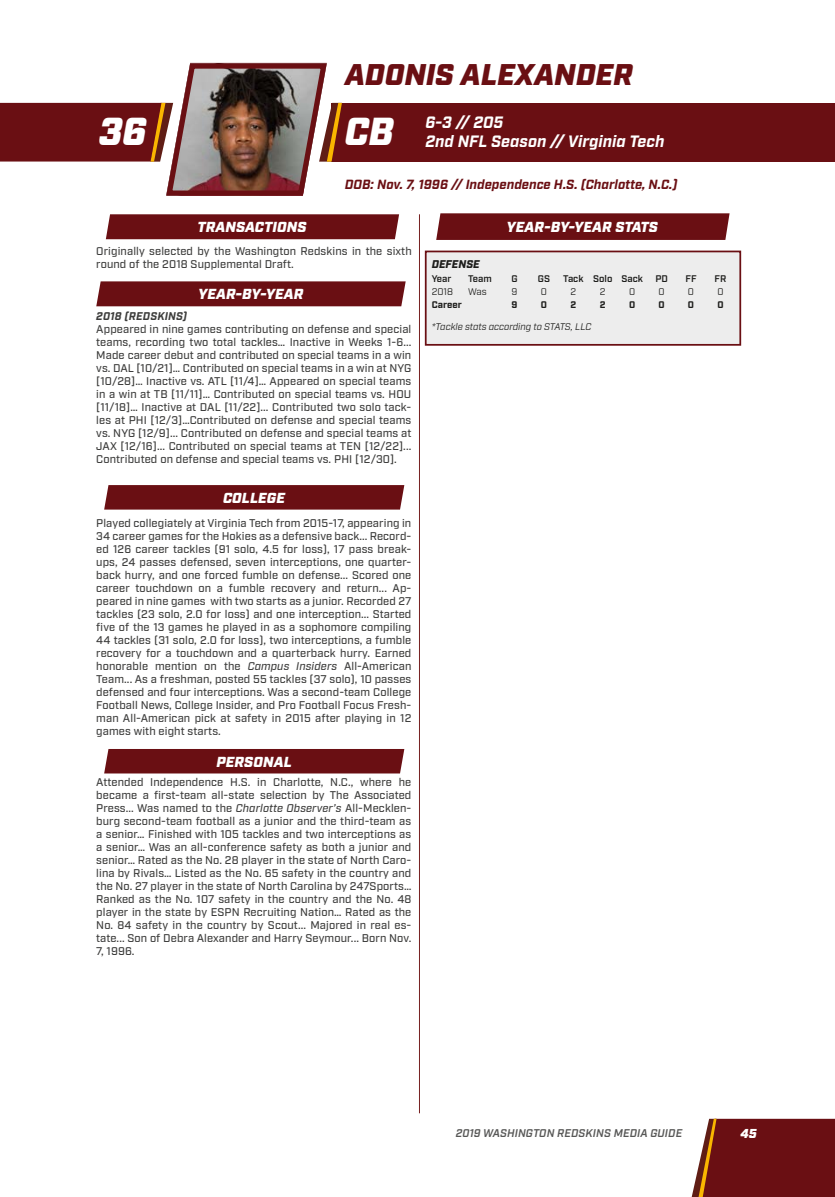
<style>
.page{position:relative;width:835px;height:1197px;background:#fff}
.page>*{position:absolute;margin:0;border:0;box-sizing:border-box;transform-origin:0 0}
.t1{font:italic 900 39.02px "Industry";color:#fff}
.t2{font:italic 900 29.93px "Industry";letter-spacing:.01em;color:#6a0f13}
.t3{font:italic 700 16.45px "Industry";color:#fff}
.t4{font:italic 900 14.53px "Industry";color:#fff}
.t5{font:italic 700 13.3px "Industry";color:#6a0f13}
.t6{font:italic 900 12.95px "Industry";color:#fff}
.t7{font:500 11.2px/13px "Industry";letter-spacing:.01em;color:#3c3c3b;text-align:justify}
.t8{font:italic 600 11.2px "Industry";letter-spacing:.01em;color:#575756}
.t9{font:italic 700 11.2px "Industry";letter-spacing:.01em;color:#3c3c3b}
.t10{font:italic 900 11.2px "Industry";color:#1d1d1b}
.t11{font:italic 9.62px "Industry";letter-spacing:-.005em;color:#1d1d1b}
.t12{font:600 9.62px "Industry";color:#1d1d1b}
.t13{font:9.62px "Industry";color:#1d1d1b}
.t14{font:700 9.62px "Industry";color:#1d1d1b}
.s1{font-style:italic}
</style>
<div class="page">
<svg style="left:692px;top:1119px;width:143px;height:78px;background:#752120"></svg>
<div style="left:332px;top:103px;width:503px;height:59px;background:#6a0f13"></div>
<div style="left:96px;top:281px;width:310px;height:25px;background:#6a0f13"></div>
<svg style="left:104px;top:485px;width:300px;height:25px;background:#6e161a"></svg>
<div style="left:104px;top:749px;width:300px;height:24px;background:#6a0f13"></div>
<hr style="left:419px;top:214px;width:1px;height:899px;background:#762121">
<div style="left:106px;top:214px;width:293px;height:25px;background:#6a0f13"></div>
<svg style="left:0;top:62px;width:342px;height:134px"></svg>
<div style="left:425px;top:251px;width:316px;height:95px;background:#ededed;border:2px solid #6a0f13"></div>
<svg style="left:436px;top:213px;width:294px;height:27px;background:#6e161a"></svg>
<p class="t2" style="left:345px;top:57px;width:289px">ADONIS ALEXANDER</p>
<p class="t1" style="left:99px;top:108px;width:49px">36</p>
<p class="t1" style="left:345px;top:108px;width:50px">CB</p>
<p class="t3" style="left:425px;top:112px;width:80px">6-3 // 205</p>
<p class="t3" style="left:425px;top:132px;width:240px">2nd NFL Season // Virginia Tech</p>
<p class="t5" style="left:345px;top:176px;width:334px">DOB: Nov. 7, 1996 // Independence H.S. (Charlotte, N.C.)</p>
<p class="t4" style="left:197px;top:218px;width:114px">TRANSACTIONS</p>
<p class="t4" style="left:506px;top:218px;width:156px">YEAR-BY-YEAR STATS</p>
<p class="t10" style="left:432px;top:257px;width:49px">DEFENSE</p>
<p class="t12" style="left:432px;top:273px;width:21px">Year</p>
<p class="t12" style="left:468px;top:273px;width:25px">Team</p>
<p class="t12" style="left:511px;top:273px;width:8px">G</p>
<p class="t12" style="left:538px;top:273px;width:14px">GS</p>
<p class="t12" style="left:563px;top:273px;width:22px">Tack</p>
<p class="t12" style="left:593px;top:273px;width:21px">Solo</p>
<p class="t12" style="left:621px;top:273px;width:23px">Sack</p>
<p class="t12" style="left:655px;top:273px;width:14px">PD</p>
<p class="t12" style="left:685px;top:273px;width:13px">FF</p>
<p class="t12" style="left:714px;top:273px;width:13px">FR</p>
<p class="t13" style="left:432px;top:286px;width:23px">2018</p>
<p class="t13" style="left:468px;top:286px;width:20px">Was</p>
<p class="t13" style="left:511px;top:286px;width:7px">9</p>
<p class="t13" style="left:541px;top:286px;width:8px">0</p>
<p class="t13" style="left:570px;top:286px;width:7px">2</p>
<p class="t13" style="left:600px;top:286px;width:7px">2</p>
<p class="t13" style="left:629px;top:286px;width:8px">0</p>
<p class="t13" style="left:658px;top:286px;width:8px">0</p>
<p class="t13" style="left:688px;top:286px;width:8px">0</p>
<p class="t13" style="left:717px;top:286px;width:8px">0</p>
<p class="t14" style="left:432px;top:299px;width:31px">Career</p>
<p class="t14" style="left:511px;top:299px;width:7px">9</p>
<p class="t14" style="left:541px;top:299px;width:8px">0</p>
<p class="t14" style="left:570px;top:299px;width:7px">2</p>
<p class="t14" style="left:600px;top:299px;width:7px">2</p>
<p class="t14" style="left:629px;top:299px;width:8px">0</p>
<p class="t14" style="left:658px;top:299px;width:8px">0</p>
<p class="t14" style="left:688px;top:299px;width:8px">0</p>
<p class="t14" style="left:717px;top:299px;width:8px">0</p>
<p class="t11" style="left:432px;top:321px;width:161px">*Tackle stats according to STATS, LLC</p>
<p class="t7" style="left:96px;top:245px;width:317px">Originally selected by the Washington Redskins in the sixth round of the 2018 Supplemental Draft.</p>
<p class="t4" style="left:197px;top:285px;width:110px">YEAR-BY-YEAR</p>
<p class="t9" style="left:96px;top:310px;width:92px">2018 (REDSKINS)</p>
<p class="t7" style="left:96px;top:323px;width:317px">Appeared in nine games contributing on defense and special teams, recording two total tackles… Inactive in Weeks 1-6...<br>Made career debut and contributed on special teams in a win vs. DAL [10/21]… Contributed on special teams in a win at NYG [10/28]… Inactive vs. ATL [11/4]… Appeared on special teams in a win at TB [11/11]… Contributed on special teams vs. HOU [11/18]… Inactive at DAL [11/22]... Contributed two solo tack&shy;les at PHI [12/3]…Contributed on defense and special teams vs. NYG [12/9]... Contributed on defense and special teams at JAX [12/16]... Contributed on special teams at TEN [12/22]...<br>Contributed on defense and special teams vs. PHI [12/30].</p>
<p class="t4" style="left:222px;top:489px;width:67px">COLLEGE</p>
<p class="t7" style="left:96px;top:517px;width:317px">Played collegiately at Virginia Tech from 2015-17, appearing in 34 career games for the Hokies as a defensive back... Record&shy;ed 126 career tackles (91 solo, 4.5 for loss), 17 pass break&shy;ups, 24 passes defensed, seven interceptions, one quarter&shy;back hurry, and one forced fumble on defense... Scored one career touchdown on a fumble recovery and return... Ap&shy;peared in nine games with two starts as a junior. Recorded 27 tackles (23 solo, 2.0 for loss) and one interception... Started five of the 13 games he played in as a sophomore compiling 44 tackles (31 solo, 2.0 for loss), two interceptions, a fumble recovery for a touchdown and a quarterback hurry. Earned honorable mention on the <span class="s1">Campus Insiders</span> All-American Team... As a freshman, posted 55 tackles (37 solo), 10 passes defensed and four interceptions. Was a second-team College Football News, College Insider, and Pro Football Focus Fresh&shy;man All-American pick at safety in 2015 after playing in 12 games with eight starts.</p>
<p class="t4" style="left:216px;top:753px;width:80px">PERSONAL</p>
<p class="t7" style="left:96px;top:776px;width:317px">Attended Independence H.S. in Charlotte, N.C., where he became a first-team all-state selection by The Associated Press... Was named to the <span class="s1">Charlotte Observer’s</span> All-Mecklen&shy;burg second-team football as a junior and the third-team as a senior… Finished with 105 tackles and two interceptions as a senior… Was an all-conference safety as both a junior and senior… Rated as the No. 28 player in the state of North Caro&shy;lina by Rivals… Listed as the No. 65 safety in the country and the No. 27 player in the state of North Carolina by 247Sports… Ranked as the No. 107 safety in the country and the No. 48 player in the state by ESPN Recruiting Nation… Rated as the No. 84 safety in the country by Scout... Majored in real es&shy;tate... Son of Debra Alexander and Harry Seymour... Born Nov.<br>7, 1996.</p>
<p class="t8" style="left:456px;top:1127px;width:228px">2019 WASHINGTON REDSKINS MEDIA GUIDE</p>
<p class="t6" style="left:740px;top:1126px;width:18px">45</p>
</div>
